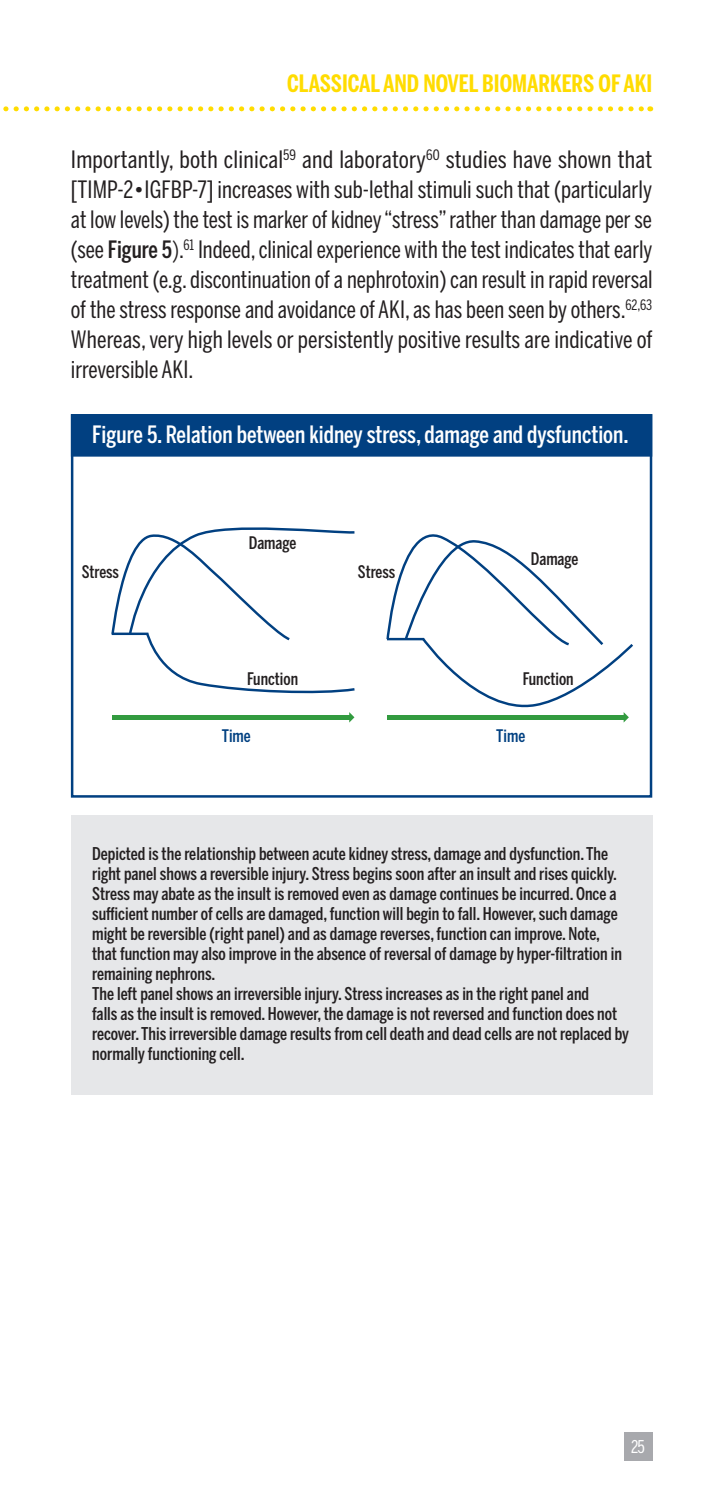
<style>
.page{position:relative;width:709px;height:1489px;background:#fff}
.page>*{position:absolute;margin:0;border:0;box-sizing:border-box;transform-origin:0 0}
.t1{font:23.75px/30px "Benton Sans Compressed";color:#231f20;text-align:justify;scale:1.05 1}
.t2{font:500 23.75px "Benton Sans Compressed";color:#fff}
.t3{font:700 23.75px "Benton Sans Compressed";color:#ffdc01}
.t4{font:500 17.5px/20px "Benton Sans Compressed";color:#231f20}
.t5{font:17.5px "Benton Sans Compressed";color:#fff}
.t6{font:500 17.25px "Benton Sans Compressed";color:#231f20}
.t7{font:500 17.25px "Benton Sans Compressed";color:#014081}
.s1{font-weight:500}
.s2{font-style:inherit}
</style>
<div class="page">
<div style="left:624px;top:1431px;width:28px;height:29px;background:#a8a9ad"></div>
<svg style="left:3px;top:106px;width:647px;height:5px"></svg>
<div style="left:71px;top:414px;width:581px;height:42px;background:#014081"></div>
<div style="left:71px;top:814px;width:581px;height:280px;background:#e6e7e9"></div>
<svg style="left:349px;top:712px;width:5px;height:10px"></svg>
<hr style="left:113px;top:715px;width:238px;height:4px;background:#329b3f">
<svg style="left:111px;top:527px;width:244px;height:167px"></svg>
<svg style="left:386px;top:534px;width:247px;height:188px"></svg>
<h1 class="t3" style="left:287px;top:69px;width:366px">CLASSICAL AND NOVEL BIOMARKERS OF AKI</h1>
<p class="t1" style="left:71px;top:144px;width:555px">Importantly, both clinical<sup>59</sup> and laboratory<sup>60</sup> studies have shown that [TIMP-2•IGFBP-7] increases with sub-lethal stimuli such that (particularly at low levels) the test is marker of kidney “stress” rather than damage per se (see <span class="s1">Figure 5</span><span class="s2">)</span>.<sup>61</sup> Indeed, clinical experience with the test indicates that early treatment (e.g. discontinuation of a nephrotoxin) can result in rapid reversal of the stress response and avoidance of AKI, as has been seen by others.<sup>62,63<br></sup>Whereas, very high levels or persistently positive results are indicative of irreversible AKI.</p>
<h1 class="t2" style="left:92px;top:420px;width:538px">Figure 5. Relation between kidney stress, damage and dysfunction.</h1>
<p class="t6" style="left:249px;top:532px;width:49px">Damage</p>
<p class="t6" style="left:82px;top:561px;width:39px">Stress</p>
<p class="t6" style="left:358px;top:561px;width:39px">Stress</p>
<p class="t6" style="left:531px;top:548px;width:49px">Damage</p>
<p class="t6" style="left:247px;top:667px;width:52px">Function</p>
<p class="t6" style="left:523px;top:667px;width:52px">Function</p>
<p class="t7" style="left:222px;top:724px;width:31px">Time</p>
<p class="t7" style="left:496px;top:724px;width:31px">Time</p>
<p class="t4" style="left:92px;top:843px;width:538px">Depicted is the relationship between acute kidney stress, damage and dysfunction. The right panel shows a reversible injury. Stress begins soon after an insult and rises quickly.<br>Stress may abate as the insult is removed even as damage continues be incurred. Once a sufficient number of cells are damaged, function will begin to fall. However, such damage might be reversible (right panel) and as damage reverses, function can improve. Note, that function may also improve in the absence of reversal of damage by hyper-filtration in remaining nephrons.<br>The left panel shows an irreversible injury. Stress increases as in the right panel and<br>falls as the insult is removed. However, the damage is not reversed and function does not recover. This irreversible damage results from cell death and dead cells are not replaced by normally functioning cell.</p>
<p class="t5" style="left:631px;top:1435px;width:15px">25</p>
</div>
